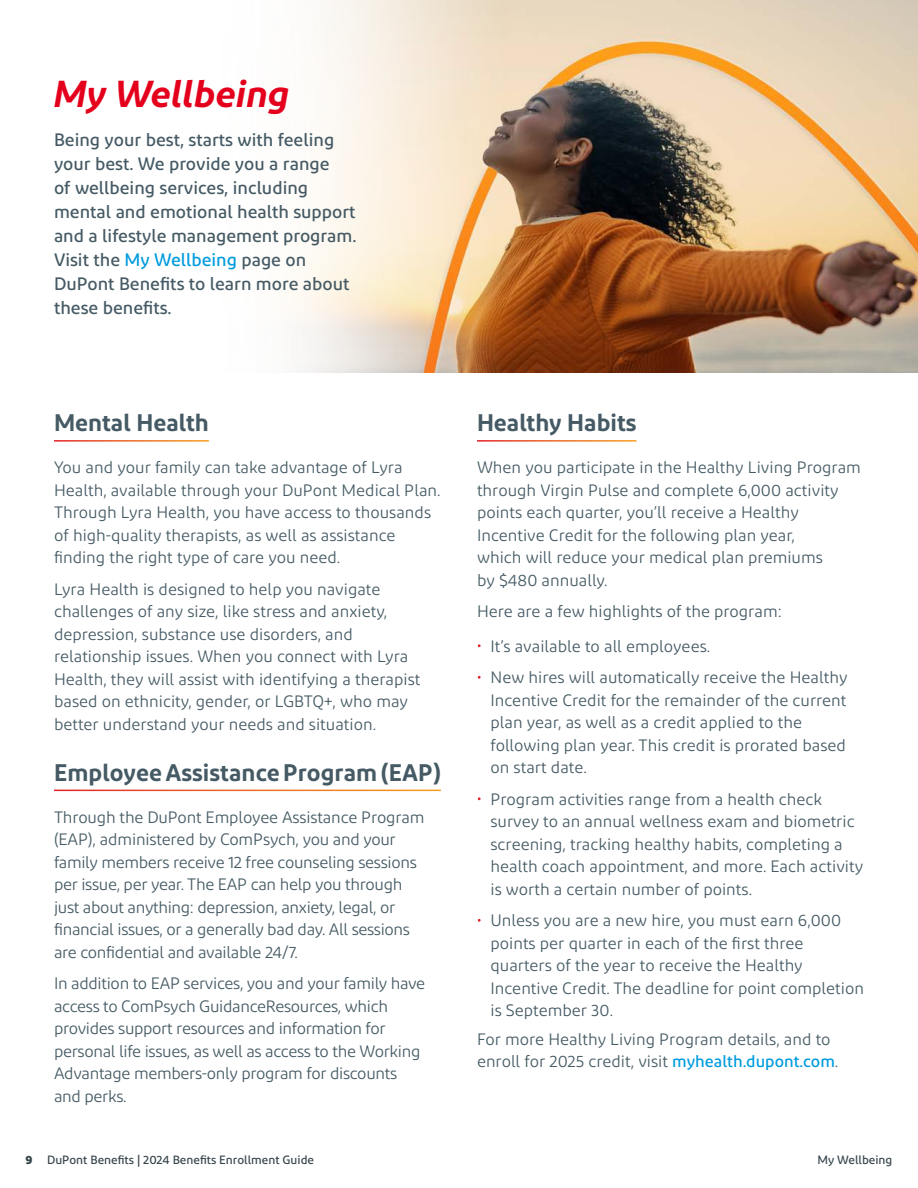
<style>
.page{position:relative;width:918px;height:1188px;background:#fff}
.page>*{position:absolute;margin:0;border:0;box-sizing:border-box;transform-origin:0 0}
.t1{font:italic 600 37.5px "Diodrum";color:#e4001c}
.t2{font:600 24px "Diodrum";color:#455a64}
.intro{font:500 18px/24px "Diodrum";color:#455a64}
.Body{font:16.5px/22.5px "Diodrum";color:#455a64}
.Body-2{font:16.5px/22.5px "Diodrum";letter-spacing:-.02em;color:#455a64}
.t3{font:500 12px "Diodrum";color:#37464c}
.s1{color:#009cde}
.s2{color:#fff}
.s3{font-weight:500;color:#009cde}
.s4{font-weight:700}
</style>
<div class="page">
<img style="left:291px;top:0;width:627px;height:373px">
<p class="t1" style="left:54px;top:69px;width:238px">My Wellbeing</p>
<p class="intro" style="left:54px;top:127px;width:304px">Being your best, starts with feeling your best. We provide you a range<br>of wellbeing services, including mental and emotional health support and a lifestyle management program.<br>Visit the <span class="s1">My Wellbeing</span> page on<br>DuPont Benefits to learn more about these benefits.</p>
<p class="t2" style="left:54px;top:407px;width:156px">Mental Health</p>
<p class="Body" style="left:54px;top:456px;width:386px">You and your family can take advantage of Lyra Health, available through your DuPont Medical Plan.<br>Through Lyra Health, you have access to thousands of high-quality therapists, as well as assistance finding the right type of care you need.</p>
<p class="Body" style="left:54px;top:577px;width:368px">Lyra Health is designed to help you navigate challenges of any size, like stress and anxiety, depression, substance use disorders, and relationship issues. When you connect with Lyra Health, they will assist with identifying a therapist based on ethnicity, gender, or LGBTQ+, who may better understand your needs and situation.</p>
<p class="t2" style="left:54px;top:757px;width:388px">Employee Assistance Program (EAP)</p>
<p class="Body-2" style="left:54px;top:805px;width:372px">Through the DuPont Employee Assistance Program (EAP), administered by ComPsych, you and your family members receive 12 free counseling sessions per issue, per year. The EAP can help you through just about anything: depression, anxiety, legal, or financial issues, or a generally bad day. All sessions are confidential and available 24/7.</p>
<p class="Body-2" style="left:54px;top:972px;width:373px">In addition to EAP services, you and your family have access to ComPsych GuidanceResources, which provides support resources and information for personal life issues, as well as access to the Working Advantage members-only program for discounts and perks.</p>
<p class="t2" style="left:477px;top:407px;width:161px">Healthy Habits</p>
<p class="Body" style="left:477px;top:456px;width:386px">When you participate in the Healthy Living Program through Virgin Pulse and complete 6,000 activity points each quarter, you’ll receive a Healthy Incentive Credit for the following plan year,<br>which will reduce your medical plan premiums<br>by $480 annually.</p>
<p class="Body" style="left:477px;top:600px;width:306px">Here are a few highlights of the program:</p>
<p class="Body" style="left:477px;top:634px;width:233px"><span class="s2">•</span> It’s available to all employees.</p>
<p class="Body" style="left:490px;top:666px;width:358px;text-indent:-14px"><span class="s2">•</span> New hires will automatically receive the Healthy Incentive Credit for the remainder of the current plan year, as well as a credit applied to the following plan year. This credit is prorated based on start date.</p>
<p class="Body" style="left:490px;top:787px;width:374px;text-indent:-14px"><span class="s2">•</span> Program activities range from a health check survey to an annual wellness exam and biometric screening, tracking healthy habits, completing a health coach appointment, and more. Each activity is worth a certain number of points.</p>
<p class="Body" style="left:490px;top:909px;width:375px;text-indent:-14px"><span class="s2">•</span> Unless you are a new hire, you must earn 6,000 points per quarter in each of the first three quarters of the year to receive the Healthy Incentive Credit. The deadline for point completion is September 30.</p>
<p class="Body" style="left:477px;top:1027px;width:361px">For more Healthy Living Program details, and to enroll for 2025 credit, visit <span class="s3">myhealth.dupont.com</span>.</p>
<p class="t3" style="left:26px;top:1152px;width:290px"><span class="s4">9</span> DuPont Benefits | 2024 Benefits Enrollment Guide</p>
<p class="t3" style="left:818px;top:1152px;width:76px">My Wellbeing</p>
</div>
